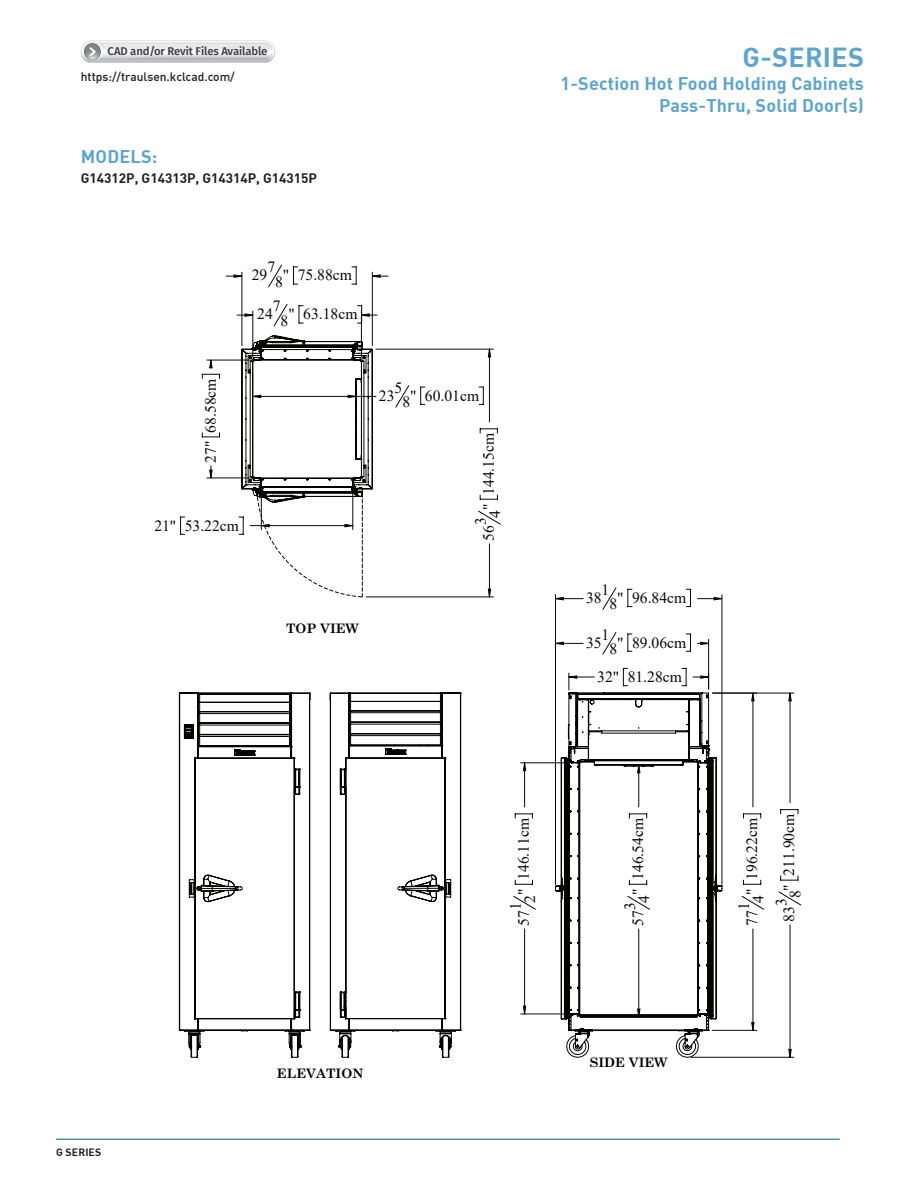
<style>
.page{position:relative;width:918px;height:1188px;background:#fff}
.page>*{position:absolute;margin:0;border:0;box-sizing:border-box;transform-origin:0 0}
.t1{font:700 27px "DIN";letter-spacing:.01em;color:#5ca5cf}
.t2{font:700 18px/22.5px "DIN";letter-spacing:.01em;color:#5ca5cf;text-align:right}
.t3{font:15.6px "Times New Roman";color:#0a0907}
.t4{font:700 13.5px "DIN";color:#231f20}
.t5{font:700 13.05px "Century Schoolbook";color:#040503}
.t6{font:500 12px "DIN";color:#231f20}
.t7{font:600 11.25px "Fira Sans";letter-spacing:-.01em;color:#414042}
.t8{font:700 10.5px "DIN";letter-spacing:.01em;color:#231f20}
</style>
<div class="page">
<img style="left:178px;top:693px;width:1px;height:338px">
<hr style="left:207px;top:360px;width:43px;height:1px;background:#0a0907">
<hr style="left:207px;top:478px;width:43px;height:1px;background:#0a0907">
<svg style="left:180px;top:517px;width:5px;height:18px"></svg>
<svg style="left:555px;top:597px;width:168px;height:4px"></svg>
<svg style="left:202px;top:359px;width:18px;height:120px"></svg>
<svg style="left:329px;top:692px;width:133px;height:366px"></svg>
<svg style="left:226px;top:265px;width:275px;height:333px"></svg>
<svg style="left:513px;top:632px;width:289px;height:426px"></svg>
<svg style="left:560px;top:693px;width:157px;height:342px"></svg>
<svg style="left:179px;top:692px;width:132px;height:366px"></svg>
<svg style="left:81px;top:41px;width:194px;height:22px"></svg>
<hr style="left:56px;top:1139px;width:784px;height:1px;background:#015486">
<p class="t7" style="left:107px;top:43px;width:161px">CAD and/or Revit Files Available</p>
<p class="t6" style="left:81px;top:71px;width:156px">https://traulsen.kclcad.com/</p>
<p class="t2" style="left:81px;top:146px;width:78px">MODELS:</p>
<p class="t4" style="left:81px;top:171px;width:238px">G14312P, G14313P, G14314P, G14315P</p>
<p class="t3" style="left:200px;top:463px;width:86px;rotate:-90deg">27" 68.58cm</p>
<p class="t3" style="left:267px;top:256px;width:9px">7</p>
<p class="t3" style="left:275px;top:264px;width:78px">8" 75.88cm</p>
<p class="t3" style="left:252px;top:264px;width:17px">29</p>
<p class="t3" style="left:273px;top:295px;width:9px">7</p>
<p class="t3" style="left:281px;top:303px;width:78px">8" 63.18cm</p>
<p class="t3" style="left:257px;top:303px;width:17px">24</p>
<p class="t3" style="left:154px;top:514px;width:86px">21" 53.22cm</p>
<p class="t3" style="left:395px;top:376px;width:9px">5</p>
<p class="t3" style="left:402px;top:384px;width:78px">8" 60.01cm</p>
<p class="t3" style="left:379px;top:384px;width:17px">23</p>
<p class="t3" style="left:478px;top:518px;width:86px;rotate:-90deg">4" 144.15cm</p>
<p class="t3" style="left:470px;top:525px;width:9px;rotate:-90deg">3</p>
<p class="t3" style="left:478px;top:541px;width:17px;rotate:-90deg">56</p>
<p class="t5" style="left:286px;top:618px;width:74px">TOP VIEW</p>
<h1 class="t1" style="left:743px;top:45px;width:123px">G-SERIES</h1>
<p class="t2" style="left:560px;top:73px;width:305px">1-Section Hot Food Holding Cabinets<br>Pass-Thru, Solid Door(s)</p>
<p class="t3" style="left:602px;top:579px;width:9px">1</p>
<p class="t3" style="left:609px;top:587px;width:78px">8" 96.84cm</p>
<p class="t3" style="left:586px;top:587px;width:17px">38</p>
<p class="t3" style="left:602px;top:623px;width:9px">1</p>
<p class="t3" style="left:609px;top:631px;width:78px">8" 89.06cm</p>
<p class="t3" style="left:597px;top:666px;width:86px">32" 81.28cm</p>
<p class="t3" style="left:586px;top:631px;width:17px">35</p>
<p class="t3" style="left:513px;top:903px;width:86px;rotate:-90deg">2" 146.11cm</p>
<p class="t3" style="left:505px;top:910px;width:9px;rotate:-90deg">1</p>
<p class="t3" style="left:513px;top:926px;width:17px;rotate:-90deg">57</p>
<p class="t3" style="left:627px;top:903px;width:86px;rotate:-90deg">4" 146.54cm</p>
<p class="t3" style="left:619px;top:910px;width:9px;rotate:-90deg">3</p>
<p class="t3" style="left:627px;top:926px;width:17px;rotate:-90deg">57</p>
<p class="t3" style="left:741px;top:903px;width:86px;rotate:-90deg">4" 196.22cm</p>
<p class="t3" style="left:733px;top:910px;width:9px;rotate:-90deg">1</p>
<p class="t3" style="left:741px;top:926px;width:17px;rotate:-90deg">77</p>
<p class="t3" style="left:778px;top:898px;width:86px;rotate:-90deg">8" 211.90cm</p>
<p class="t3" style="left:770px;top:906px;width:9px;rotate:-90deg">3</p>
<p class="t3" style="left:778px;top:922px;width:17px;rotate:-90deg">83</p>
<p class="t8" style="left:56px;top:1147px;width:47px">G SERIES</p>
<p class="t5" style="left:277px;top:1063px;width:88px">ELEVATION</p>
<p class="t5" style="left:590px;top:1053px;width:79px">SIDE VIEW</p>
</div>
